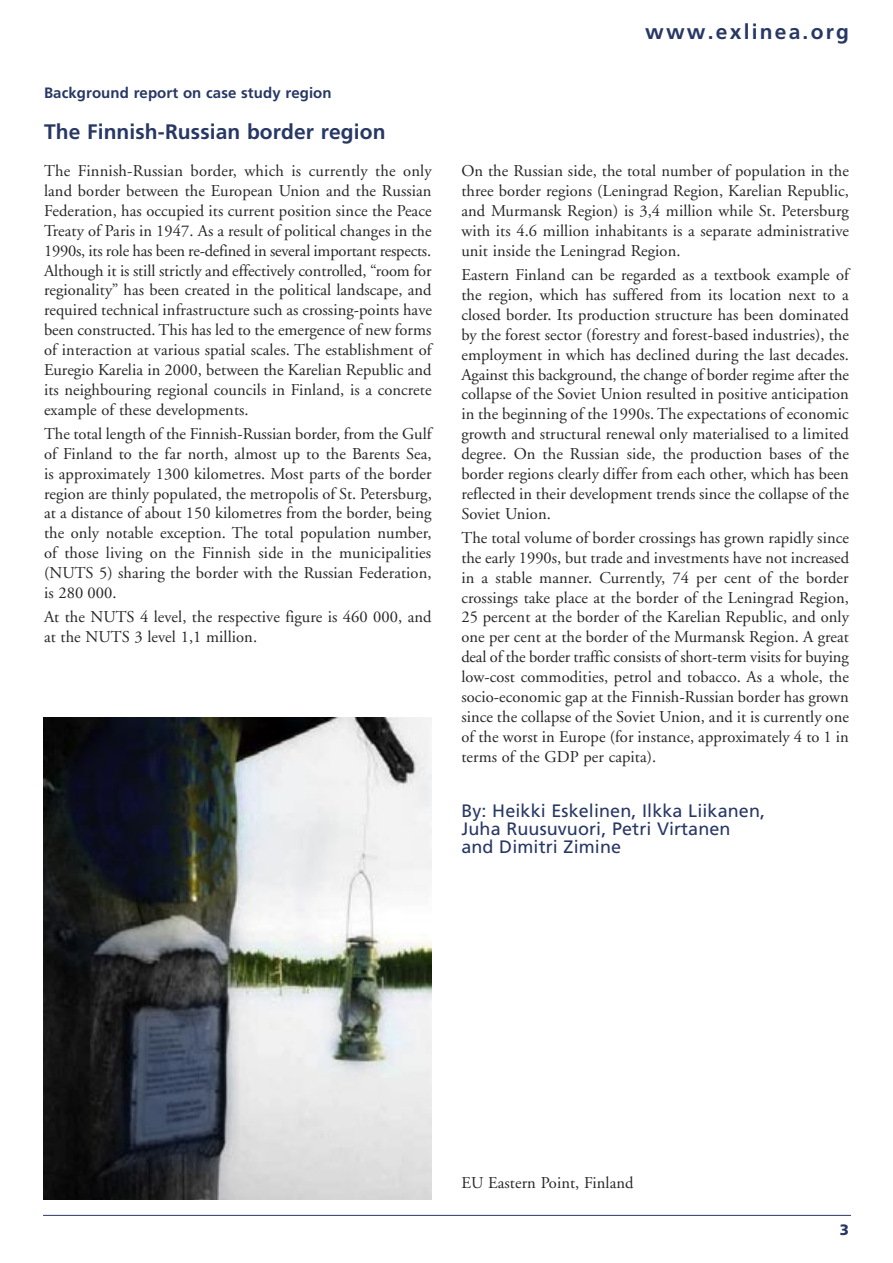
<style>
.page{position:relative;width:893px;height:1263px;background:#fff}
.page>*{position:absolute;margin:0;border:0;box-sizing:border-box;transform-origin:0 0}
.EX_Headings_Semibold{font:700 21px "Frutiger";letter-spacing:.005em;color:#283865}
.EX_Headings_Semibold-2{font:700 21px "Frutiger";letter-spacing:.105em;color:#283865}
.Authors{font:18px/18px "Frutiger";letter-spacing:.005em;color:#283865}
.t1{font:16.5px/20px "Adobe Garamond";letter-spacing:.005em;color:#262628;text-align:justify}
.EX_Headings_Semibold-3{font:700 15px "Frutiger";letter-spacing:.005em;color:#283865}
.t2{font:900 15px "Frutiger";color:#283865}
</style>
<div class="page">
<hr style="left:43px;top:1215px;width:808px;height:1px;background:#283865">
<img style="left:44px;top:718px;width:388px;height:481px">
<p class="EX_Headings_Semibold-3" style="left:44px;top:84px;width:289px">Background report on case study region</p>
<p class="EX_Headings_Semibold" style="left:44px;top:120px;width:343px">The Finnish-Russian border region</p>
<p class="t1" style="left:44px;top:161px;width:389px">The Finnish-Russian border, which is currently the only land border between the European Union and the Russian Federation, has occupied its current position since the Peace Treaty of Paris in 1947. As a result of political changes in the 1990s, its role has been re-defined in several important respects.<br>Although it is still strictly and effectively controlled, “room for regionality” has been created in the political landscape, and required technical infrastructure such as crossing-points have been constructed. This has led to the emergence of new forms of interaction at various spatial scales. The establishment of Euregio Karelia in 2000, between the Karelian Republic and its neighbouring regional councils in Finland, is a concrete example of these developments.</p>
<p class="t1" style="left:44px;top:424px;width:389px">The total length of the Finnish-Russian border, from the Gulf of Finland to the far north, almost up to the Barents Sea, is approximately 1300 kilometres. Most parts of the border region are thinly populated, the metropolis of St. Petersburg, at a distance of about 150 kilometres from the border, being the only notable exception. The total population number, of those living on the Finnish side in the municipalities (NUTS 5) sharing the border with the Russian Federation, is 280 000.</p>
<p class="t1" style="left:44px;top:607px;width:389px">At the NUTS 4 level, the respective figure is 460 000, and at the NUTS 3 level 1,1 million.</p>
<p class="EX_Headings_Semibold-2" style="left:645px;top:19px;width:205px">www.exlinea.org</p>
<p class="t1" style="left:461px;top:162px;width:389px">On the Russian side, the total number of population in the three border regions (Leningrad Region, Karelian Republic, and Murmansk Region) is 3,4 million while St. Petersburg with its 4.6 million inhabitants is a separate administrative unit inside the Leningrad Region.</p>
<p class="t1" style="left:461px;top:265px;width:389px">Eastern Finland can be regarded as a textbook example of the region, which has suffered from its location next to a closed border. Its production structure has been dominated by the forest sector (forestry and forest-based industries), the employment in which has declined during the last decades.<br>Against this background, the change of border regime after the collapse of the Soviet Union resulted in positive anticipation in the beginning of the 1990s. The expectations of economic growth and structural renewal only materialised to a limited degree. On the Russian side, the production bases of the border regions clearly differ from each other, which has been reflected in their development trends since the collapse of the Soviet Union.</p>
<p class="t1" style="left:461px;top:528px;width:389px">The total volume of border crossings has grown rapidly since the early 1990s, but trade and investments have not increased in a stable manner. Currently, 74 per cent of the border crossings take place at the border of the Leningrad Region, 25 percent at the border of the Karelian Republic, and only one per cent at the border of the Murmansk Region. A great deal of the border traffic consists of short-term visits for buying low-cost commodities, petrol and tobacco. As a whole, the socio-economic gap at the Finnish-Russian border has grown since the collapse of the Soviet Union, and it is currently one of the worst in Europe (for instance, approximately 4 to 1 in terms of the GDP per capita).</p>
<p class="Authors" style="left:461px;top:801px;width:305px">By: Heikki Eskelinen, Ilkka Liikanen,<br>Juha Ruusuvuori, Petri Virtanen and Dimitri Zimine</p>
<p class="t1" style="left:461px;top:1173px;width:174px">EU Eastern Point, Finland</p>
<p class="t2" style="left:840px;top:1220px;width:11px">3</p>
</div>
